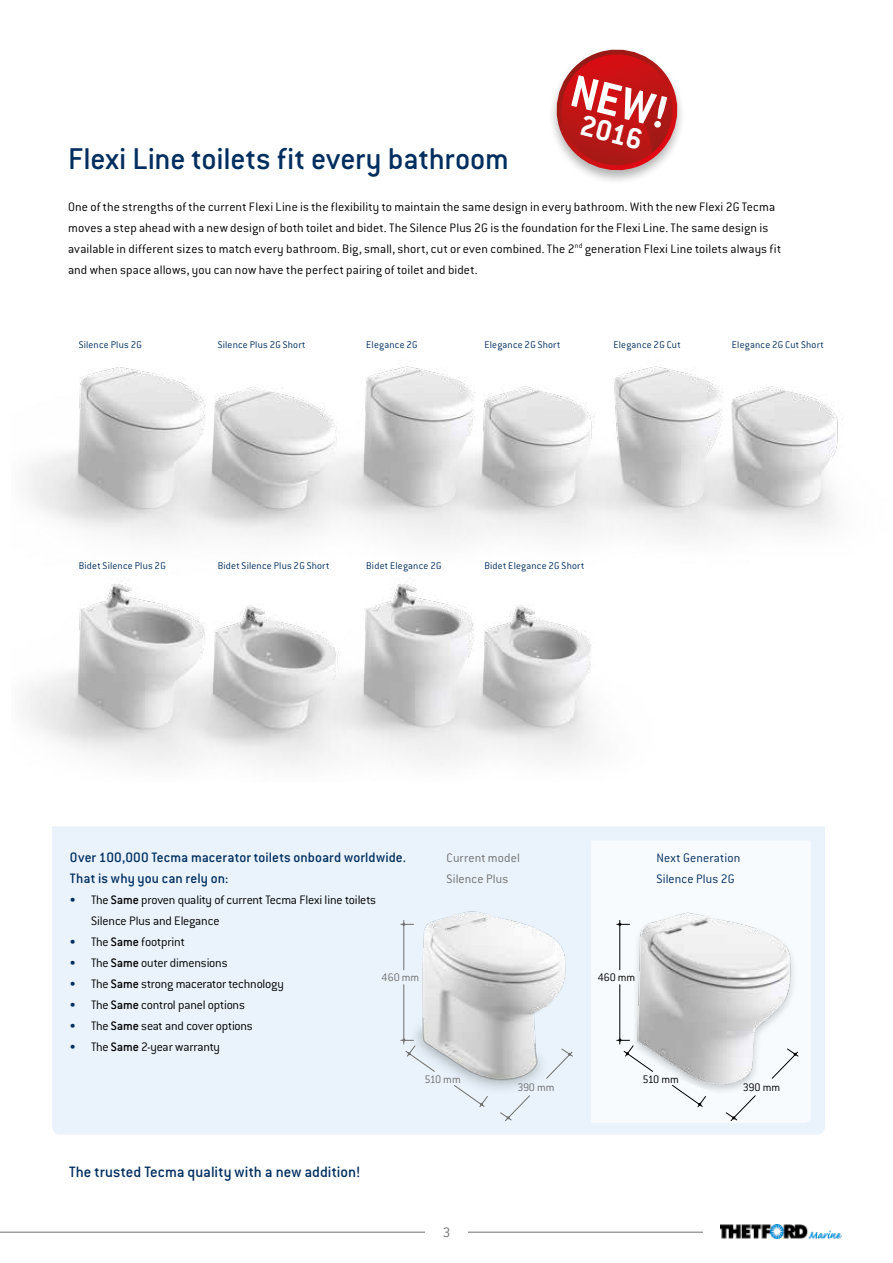
<style>
.page{position:relative;width:893px;height:1263px;background:#fff}
.page>*{position:absolute;margin:0;border:0;box-sizing:border-box;transform-origin:0 0}
.t1{font:700 49.65px "Conduit ITC";color:#fff}
.t2{font:500 33px "Conduit ITC";color:#002e5f}
.t3{font:700 31.65px "Conduit ITC";color:#fff}
.t4{font:500 16.5px "Conduit ITC";color:#002e5f}
.t5{font:500 15px/21px "Conduit ITC";letter-spacing:.01em;color:#002e5f}
.t6{font:300 15px "Conduit ITC";color:#706f6f}
.t7{font:300 13.5px/21px "Conduit ITC";letter-spacing:.01em;color:#000}
.t8{font:300 13.5px/21px "Conduit ITC";letter-spacing:-.01em;color:#000}
.t9{font:300 13.5px "Conduit ITC";letter-spacing:-.015em;color:#000}
.t10{font:300 13.5px/21px "Conduit ITC";letter-spacing:.015em;color:#002e5f}
.t11{font:300 13.5px/21px "Conduit ITC";letter-spacing:.015em;color:#706f6f}
.t12{font:300 12px "Conduit ITC";letter-spacing:-.02em;color:#706f6f}
.t13{font:300 12px "Conduit ITC";letter-spacing:-.02em;color:#000}
.t14{font:300 10.8px "Conduit ITC";letter-spacing:.02em;color:#002e5f}
.s1{color:#002e5f}
.s2{font-weight:500}
</style>
<div class="page">
<hr style="left:0;top:1232px;width:703px;height:1px;background:#706f6f">
<div style="left:425px;top:1227px;width:43px;height:13px;background:#fff"></div>
<img style="left:720px;top:1224px;width:121px;height:14px">
<div style="left:52px;top:826px;width:773px;height:309px;background:#eaf3fc"></div>
<img style="left:25px;top:581px;width:121px;height:182px">
<img style="left:403px;top:581px;width:13px;height:175px">
<img style="left:673px;top:370px;width:8px;height:166px">
<img style="left:402px;top:361px;width:40px;height:177px">
<img style="left:28px;top:367px;width:119px;height:169px">
<img style="left:681px;top:372px;width:162px;height:166px">
<img style="left:442px;top:366px;width:231px;height:174px">
<img style="left:147px;top:363px;width:255px;height:175px">
<img style="left:146px;top:584px;width:257px;height:181px">
<img style="left:416px;top:588px;width:178px;height:177px">
<div style="left:548px;top:47px;width:138px;height:139px;background:#000;opacity:.3"></div>
<svg style="left:551px;top:47px;width:132px;height:129px"></svg>
<svg style="left:591px;top:841px;width:220px;height:282px"></svg>
<img style="left:395px;top:904px;width:185px;height:196px">
<hr style="left:403px;top:920px;width:1px;height:50px;background:#706f6f">
<svg style="left:500px;top:1095px;width:30px;height:26px"></svg>
<hr style="left:403px;top:985px;width:1px;height:59px;background:#706f6f">
<svg style="left:401px;top:923px;width:13px;height:3px"></svg>
<svg style="left:401px;top:1038px;width:34px;height:34px"></svg>
<svg style="left:454px;top:1085px;width:34px;height:22px"></svg>
<svg style="left:546px;top:1049px;width:27px;height:30px"></svg>
<img style="left:634px;top:894px;width:174px;height:200px">
<hr style="left:619px;top:920px;width:1px;height:50px;background:#000">
<svg style="left:617px;top:923px;width:13px;height:3px"></svg>
<svg style="left:617px;top:1038px;width:36px;height:34px"></svg>
<hr style="left:619px;top:985px;width:1px;height:59px;background:#000">
<svg style="left:672px;top:1085px;width:34px;height:22px"></svg>
<svg style="left:726px;top:1095px;width:30px;height:26px"></svg>
<svg style="left:772px;top:1049px;width:26px;height:30px"></svg>
<h2 class="t2" style="left:68px;top:140px;width:442px">Flexi Line toilets fit every bathroom</h2>
<h1 class="t1" style="left:579px;top:62px;width:99px;rotate:14deg">NEW!</h1>
<h3 class="t3" style="left:585px;top:107px;width:65px;rotate:14deg">2016</h3>
<p class="t7" style="left:68px;top:196px;width:715px">One of the strengths of the current Flexi Line is the flexibility to maintain the same design in every bathroom. With the new Flexi 2G Tecma moves a step ahead with a new design of both toilet and bidet. The Silence Plus 2G is the foundation for the Flexi Line. The same design is available in different sizes to match every bathroom. Big, small, short, cut or even combined. The 2<sup>nd</sup> generation Flexi Line toilets always fit and when space allows, you can now have the perfect pairing of toilet and bidet.</p>
<p class="t14" style="left:79px;top:339px;width:65px">Silence Plus 2G</p>
<p class="t14" style="left:218px;top:339px;width:89px">Silence Plus 2G Short</p>
<p class="t14" style="left:366px;top:339px;width:53px">Elegance 2G</p>
<p class="t14" style="left:484px;top:339px;width:78px">Elegance 2G Short</p>
<p class="t14" style="left:613px;top:339px;width:69px">Elegance 2G Cut</p>
<p class="t14" style="left:732px;top:339px;width:94px">Elegance 2G Cut Short</p>
<p class="t14" style="left:79px;top:559px;width:89px">Bidet Silence Plus 2G</p>
<p class="t14" style="left:218px;top:559px;width:113px">Bidet Silence Plus 2G Short</p>
<p class="t14" style="left:366px;top:559px;width:77px">Bidet Elegance 2G</p>
<p class="t14" style="left:484px;top:559px;width:102px">Bidet Elegance 2G Short</p>
<p class="t5" style="left:70px;top:846px;width:338px">Over 100,000 Tecma macerator toilets onboard worldwide.<br>That is why you can rely on:</p>
<p class="t8" style="left:91px;top:889px;width:286px;text-indent:-21px"><span class="s1">•</span> The <span class="s2">Same</span> proven quality of current Tecma Flexi line toilets<br>Silence Plus and Elegance</p>
<p class="t7" style="left:70px;top:931px;width:116px"><span class="s1">•</span> The <span class="s2">Same</span> footprint</p>
<p class="t7" style="left:70px;top:952px;width:159px"><span class="s1">•</span> The <span class="s2">Same</span> outer dimensions</p>
<p class="t9" style="left:70px;top:976px;width:215px"><span class="s1">•</span> The <span class="s2">Same</span> strong macerator technology</p>
<p class="t7" style="left:70px;top:994px;width:176px"><span class="s1">•</span> The <span class="s2">Same</span> control panel options</p>
<p class="t8" style="left:70px;top:1015px;width:184px"><span class="s1">•</span> The <span class="s2">Same</span> seat and cover options</p>
<p class="t7" style="left:70px;top:1036px;width:152px"><span class="s1">•</span> The <span class="s2">Same</span> 2-year warranty</p>
<p class="t12" style="left:382px;top:970px;width:39px">460 mm</p>
<p class="t11" style="left:447px;top:847px;width:75px">Current model<br>Silence Plus</p>
<p class="t10" style="left:656px;top:847px;width:85px">Next Generation<br>Silence Plus 2G</p>
<p class="t13" style="left:598px;top:970px;width:39px">460 mm</p>
<p class="t12" style="left:424px;top:1073px;width:38px">510 mm</p>
<p class="t12" style="left:517px;top:1081px;width:39px">390 mm</p>
<p class="t13" style="left:643px;top:1073px;width:38px">510 mm</p>
<p class="t13" style="left:743px;top:1081px;width:39px">390 mm</p>
<p class="t4" style="left:69px;top:1162px;width:293px">The trusted Tecma quality with a new addition!</p>
<p class="t6" style="left:443px;top:1224px;width:9px">3</p>
</div>
